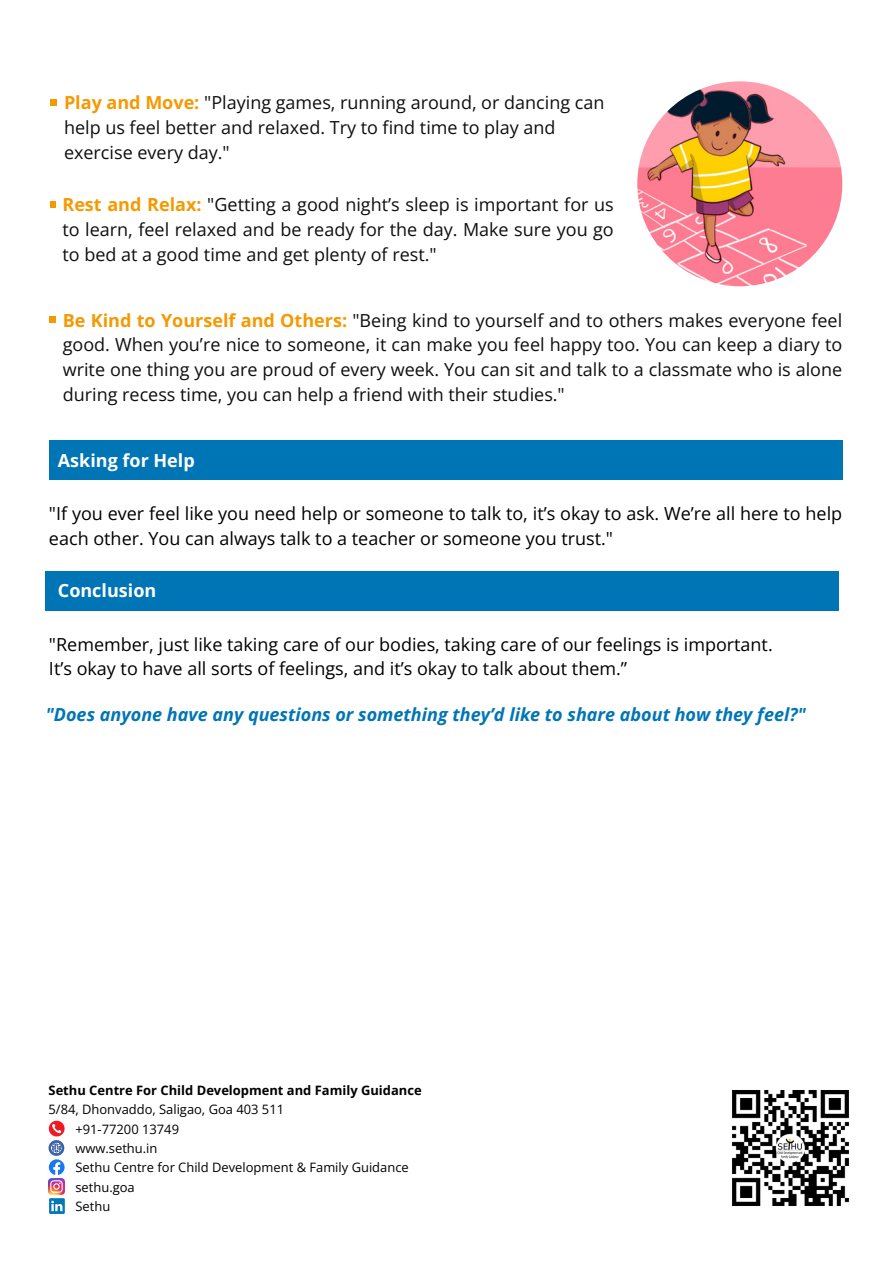
<style>
.page{position:relative;width:894px;height:1264px;background:#fff}
.page>*{position:absolute;margin:0;border:0;box-sizing:border-box;transform-origin:0 0}
.t1{font:18px/24.8px "Open Sans";color:#0f0f0f;text-align:justify}
.t2{font:18px/24.8px "Open Sans";color:#000}
.t3{font:italic 700 18px "Open Sans";color:#0075b5}
.t4{font:700 18px "Open Sans";color:#fff}
.t5{font:12.9px "Open Sans";color:#000}
.t6{font:700 12.9px "Open Sans";color:#000}
.s1{font-weight:700;color:#f59900}
</style>
<div class="page">
<svg style="left:49px;top:1120px;width:16px;height:55px"></svg>
<img style="left:48px;top:1178px;width:16px;height:16px">
<svg style="left:49px;top:1198px;width:16px;height:15px"></svg>
<img style="left:732px;top:1090px;width:117px;height:116px">
<div style="left:49px;top:440px;width:793px;height:40px;background:#0075b5"></div>
<div style="left:46px;top:571px;width:792px;height:39px;background:#0075b5"></div>
<svg style="left:50px;top:201px;width:6px;height:6px"></svg>
<svg style="left:49px;top:317px;width:6px;height:6px"></svg>
<div style="left:50px;top:99px;width:6px;height:7px;background:#f59900"></div>
<img style="left:637px;top:81px;width:205px;height:205px;border-radius:50%">
<p class="t1" style="left:64px;top:90px;width:542px;text-align:left"><span class="s1">Play and Move:</span> "Playing games, running around, or dancing can help us feel better and relaxed. Try to find time to play and exercise every day."</p>
<p class="t1" style="left:62px;top:192px;width:552px"><span class="s1">Rest and Relax:</span> "Getting a good night’s sleep is important for us to learn, feel relaxed and be ready for the day. Make sure you go to bed at a good time and get plenty of rest."</p>
<p class="t1" style="left:63px;top:307px;width:780px"><span class="s1">Be Kind to Yourself and Others:</span> "Being kind to yourself and to others makes everyone feel good. When you’re nice to someone, it can make you feel happy too. You can keep a diary to write one thing you are proud of every week. You can sit and talk to a classmate who is alone during recess time, you can help a friend with their studies."</p>
<p class="t4" style="left:58px;top:447px;width:138px">Asking for Help</p>
<p class="t2" style="left:49px;top:500px;width:794px">"If you ever feel like you need help or someone to talk to, it’s okay to ask. We’re all here to help each other. You can always talk to a teacher or someone you trust."</p>
<p class="t4" style="left:58px;top:578px;width:100px">Conclusion</p>
<p class="t2" style="left:49px;top:631px;width:725px">"Remember, just like taking care of our bodies, taking care of our feelings is important.<br>It’s okay to have all sorts of feelings, and it’s okay to talk about them.”</p>
<p class="t3" style="left:46px;top:702px;width:761px">"Does anyone have any questions or something they’d like to share about how they feel?"</p>
<h2 class="t6" style="left:49px;top:1080px;width:374px">Sethu Centre For Child Development and Family Guidance</h2>
<h2 class="t5" style="left:49px;top:1100px;width:237px">5/84, Dhonvaddo, Saligao, Goa 403 511</h2>
<p class="t5" style="left:75px;top:1119px;width:105px">+91-77200 13749</p>
<h2 class="t5" style="left:75px;top:1139px;width:83px">www.sethu.in</h2>
<h1 class="t5" style="left:75px;top:1158px;width:335px">Sethu Centre for Child Development &amp; Family Guidance</h1>
<h2 class="t5" style="left:75px;top:1177px;width:61px">sethu.goa</h2>
<h1 class="t5" style="left:75px;top:1197px;width:36px">Sethu</h1>
</div>
